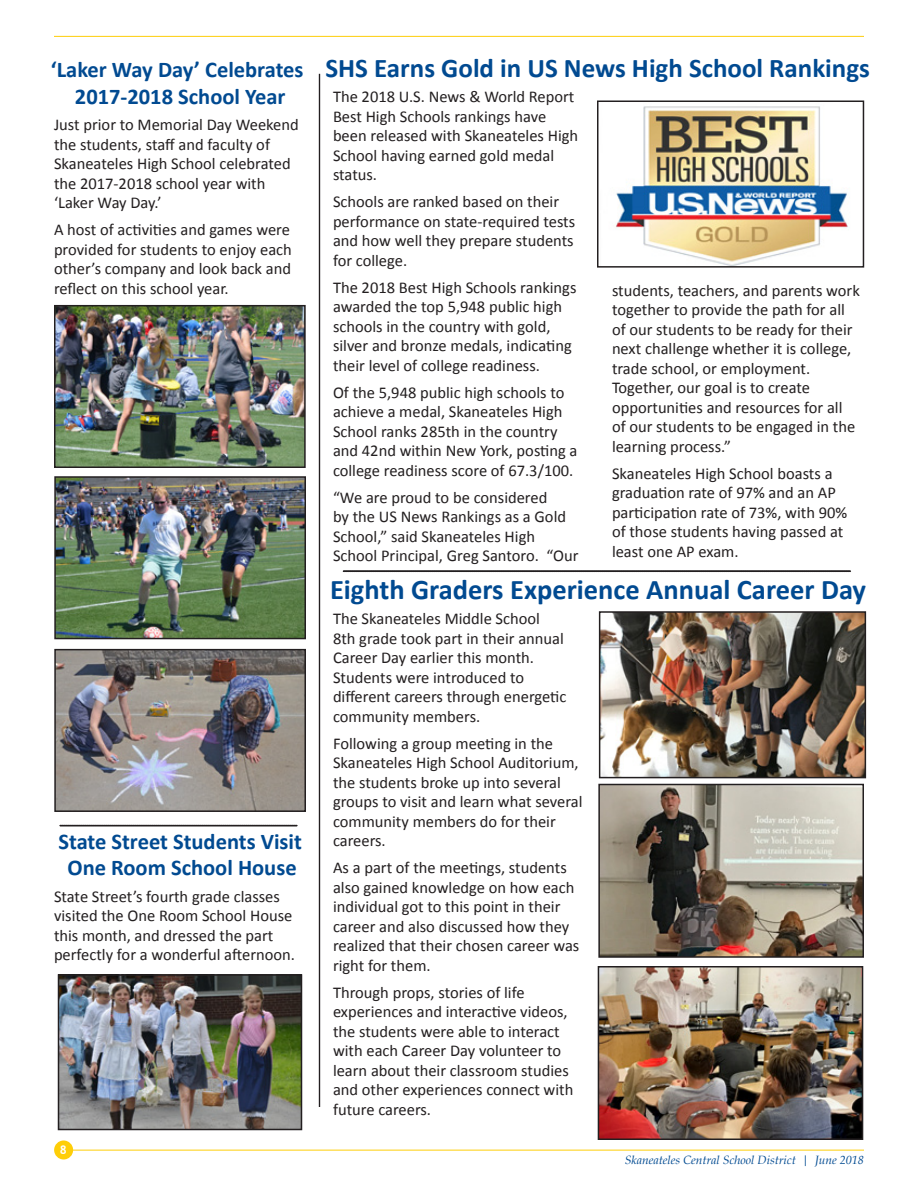
<style>
.page{position:relative;width:918px;height:1188px;background:#fff}
.page>*{position:absolute;margin:0;border:0;box-sizing:border-box;transform-origin:0 0}
.t1{font:700 28.5px "Calibri";color:#014a91}
.t2{font:700 27px "Calibri";color:#014a91}
.t3{font:700 22.5px/26.4px "Calibri";color:#014a91;text-align:center}
.t4{font:16.5px/19.5px "Calibri";color:#231f20}
.t5{font:italic 12px "Book Antiqua";color:#014a91}
.t6{font:700 12px "Trebuchet MS";color:#fff}
</style>
<div class="page">
<hr style="left:54px;top:36px;width:810px;height:1px;background:#fece08">
<hr style="left:72px;top:1150px;width:792px;height:1px;background:#fece08">
<div style="left:54px;top:1140px;width:19px;height:20px;background:#fece08;border-radius:50%"></div>
<hr style="left:319px;top:74px;width:1px;height:1033px;background:#231f20">
<svg style="left:60px;top:825px;width:237px;height:1px"></svg>
<img style="left:57px;top:479px;width:246px;height:157px">
<div style="left:54px;top:476px;width:252px;height:163px;border:2px solid #231f20"></div>
<img style="left:61px;top:977px;width:238px;height:150px">
<div style="left:58px;top:974px;width:244px;height:156px;border:2px solid #231f20"></div>
<svg style="left:343px;top:571px;width:508px;height:1px"></svg>
<img style="left:602px;top:614px;width:261px;height:161px">
<div style="left:599px;top:611px;width:267px;height:167px;border:2px solid #231f20"></div>
<img style="left:601px;top:787px;width:260px;height:168px">
<div style="left:598px;top:784px;width:266px;height:174px;border:2px solid #231f20"></div>
<img style="left:616px;top:106px;width:234px;height:159px">
<div style="left:597px;top:100px;width:267px;height:168px;border:2px solid #231f20"></div>
<img style="left:57px;top:308px;width:246px;height:157px">
<div style="left:54px;top:305px;width:252px;height:163px;border:2px solid #231f20"></div>
<img style="left:57px;top:652px;width:246px;height:157px">
<div style="left:54px;top:649px;width:252px;height:163px;border:2px solid #231f20"></div>
<img style="left:601px;top:969px;width:259px;height:168px">
<div style="left:598px;top:966px;width:265px;height:174px;border:2px solid #231f20"></div>
<h3 class="t3" style="left:51px;top:56px;width:254px">‘Laker Way Day’ Celebrates<br>2017-2018 School Year</h3>
<p class="t4" style="left:54px;top:115px;width:246px">Just prior to Memorial Day Weekend the students, staff and faculty of<br>Skaneateles High School celebrated the 2017-2018 school year with ‘Laker Way Day.’</p>
<p class="t4" style="left:54px;top:220px;width:239px;text-align:justify">A host of activities and games were provided for students to enjoy each other’s company and look back and reflect on this school year.</p>
<h3 class="t3" style="left:58px;top:828px;width:245px">State Street Students Visit</h3>
<h3 class="t3" style="left:68px;top:853px;width:231px">One Room School House</h3>
<p class="t4" style="left:54px;top:887px;width:242px">State Street’s fourth grade classes visited the One Room School House this month, and dressed the part perfectly for a wonderful afternoon.</p>
<p class="t6" style="left:60px;top:1142px;width:9px">8</p>
<h2 class="t2" style="left:326px;top:52px;width:546px">SHS Earns Gold in US News High School Rankings</h2>
<p class="t4" style="left:333px;top:87px;width:247px">The 2018 U.S. News &amp; World Report<br>Best High Schools rankings have been released with Skaneateles High<br>School having earned gold medal status.</p>
<p class="t4" style="left:333px;top:192px;width:244px">Schools are ranked based on their performance on state-required tests and how well they prepare students for college.</p>
<p class="t4" style="left:333px;top:278px;width:245px">The 2018 Best High Schools rankings awarded the top 5,948 public high schools in the country with gold, silver and bronze medals, indicating their level of college readiness.</p>
<p class="t4" style="left:333px;top:383px;width:246px">Of the 5,948 public high schools to achieve a medal, Skaneateles High School ranks 285th in the country and 42nd within New York, posting a college readiness score of 67.3/100.</p>
<p class="t4" style="left:333px;top:488px;width:247px">“We are proud to be considered<br>by the US News Rankings as a Gold<br>School,” said Skaneateles High<br>School Principal, Greg Santoro. “Our</p>
<p class="t4" style="left:612px;top:281px;width:249px">students, teachers, and parents work together to provide the path for all of our students to be ready for their next challenge whether it is college, trade school, or employment.<br>Together, our goal is to create opportunities and resources for all of our students to be engaged in the learning process.”</p>
<p class="t4" style="left:612px;top:464px;width:237px">Skaneateles High School boasts a graduation rate of 97% and an AP participation rate of 73%, with 90% of those students having passed at least one AP exam.</p>
<h1 class="t1" style="left:330px;top:572px;width:538px">Eighth Graders Experience Annual Career Day</h1>
<p class="t4" style="left:333px;top:609px;width:235px">The Skaneateles Middle School<br>8th grade took part in their annual<br>Career Day earlier this month.<br>Students were introduced to different careers through energetic community members.</p>
<p class="t4" style="left:333px;top:734px;width:251px">Following a group meeting in the<br>Skaneateles High School Auditorium, the students broke up into several groups to visit and learn what several community members do for their careers.</p>
<p class="t4" style="left:333px;top:858px;width:248px">As a part of the meetings, students also gained knowledge on how each individual got to this point in their career and also discussed how they realized that their chosen career was right for them.</p>
<p class="t4" style="left:333px;top:983px;width:242px">Through props, stories of life experiences and interactive videos, the students were able to interact with each Career Day volunteer to learn about their classroom studies and other experiences connect with future careers.</p>
<p class="t5" style="left:625px;top:1153px;width:241px">Skaneateles Central School District | June 2018</p>
</div>
